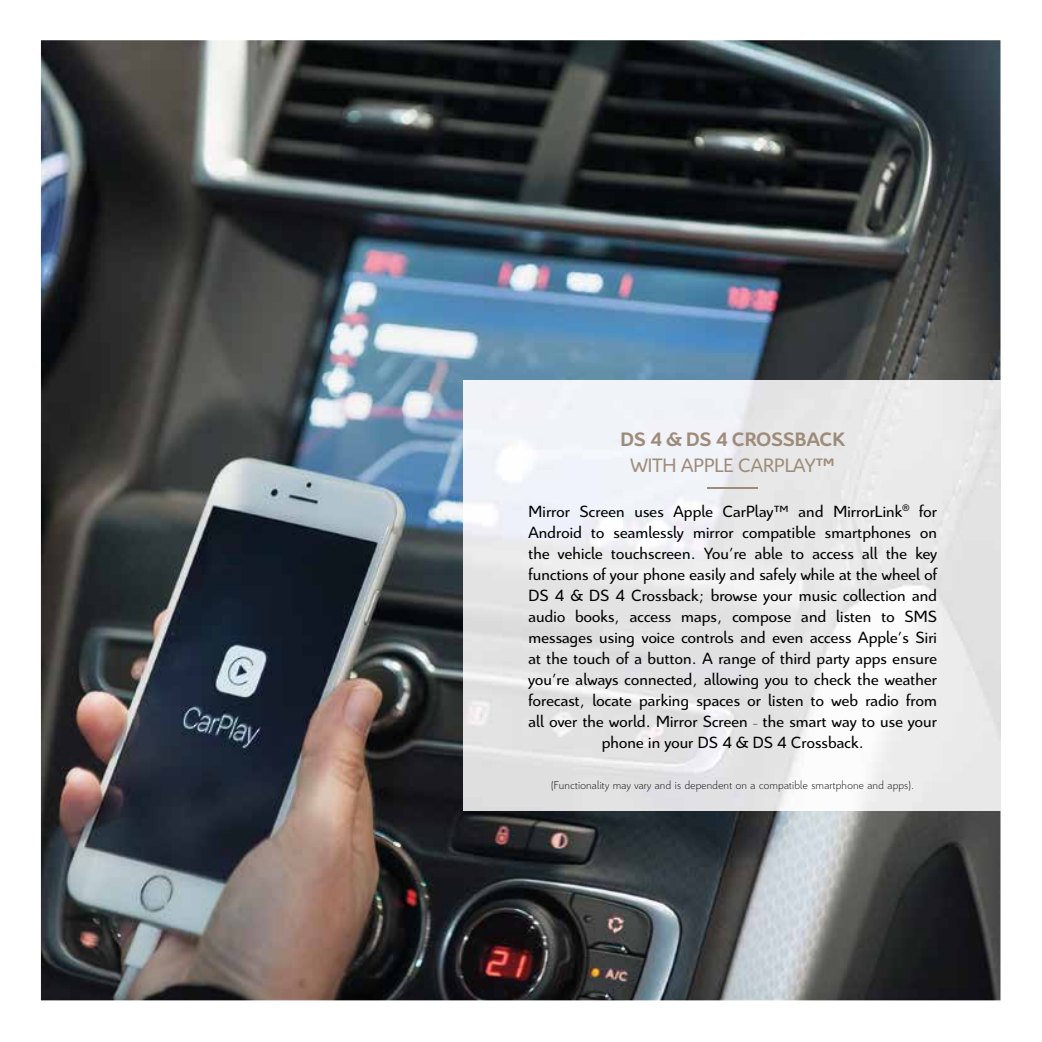
<style>
.page{position:relative;width:1042px;height:1042px;background:#fff}
.page>*{position:absolute;margin:0;border:0;box-sizing:border-box;transform-origin:0 0}
.t1{font:700 21px/25.2px "Citroen";color:#9e8c7b;text-align:center}
.t2{font:17.5px/21px "Citroen";letter-spacing:.01em;color:#000;text-align:center}
.t3{font:300 12.25px "Citroen";letter-spacing:.02em;color:#000}
.s1{font-weight:400}
.s2{font-weight:300;font-size:10.5px}
</style>
<div class="page">
<img style="left:41px;top:40px;width:959px;height:960px">
<img style="left:463px;top:380px;width:537px;height:430px">
<hr style="left:707px;top:487px;width:51px;height:1px;background:#9e8c7b">
<p class="t1" style="left:620px;top:427px;width:226px">DS 4 &amp; DS 4 CROSSBACK<br><span class="s1">WITH APPLE CARPLAY</span>™</p>
<p class="t2" style="left:528px;top:501px;width:410px">Mirror Screen uses Apple CarPlay™ and MirrorLink<sup>®</sup> for Android to seamlessly mirror compatible smartphones on the vehicle touchscreen. You’re able to access all the key functions of your phone easily and safely while at the wheel of DS 4 &amp; DS 4 Crossback; browse your music collection and audio books, access maps, compose and listen to SMS messages using voice controls and even access Apple’s Siri at the touch of a button. A range of third party apps ensure you’re always connected, allowing you to check the weather forecast, locate parking spaces or listen to web radio from all over the world. Mirror Screen <span class="s2">–</span> the smart way to use your phone in your DS 4 &amp; DS 4 Crossback.</p>
<p class="t3" style="left:551px;top:777px;width:365px">(Functionality may vary and is dependent on a compatible smartphone and apps).</p>
</div>
